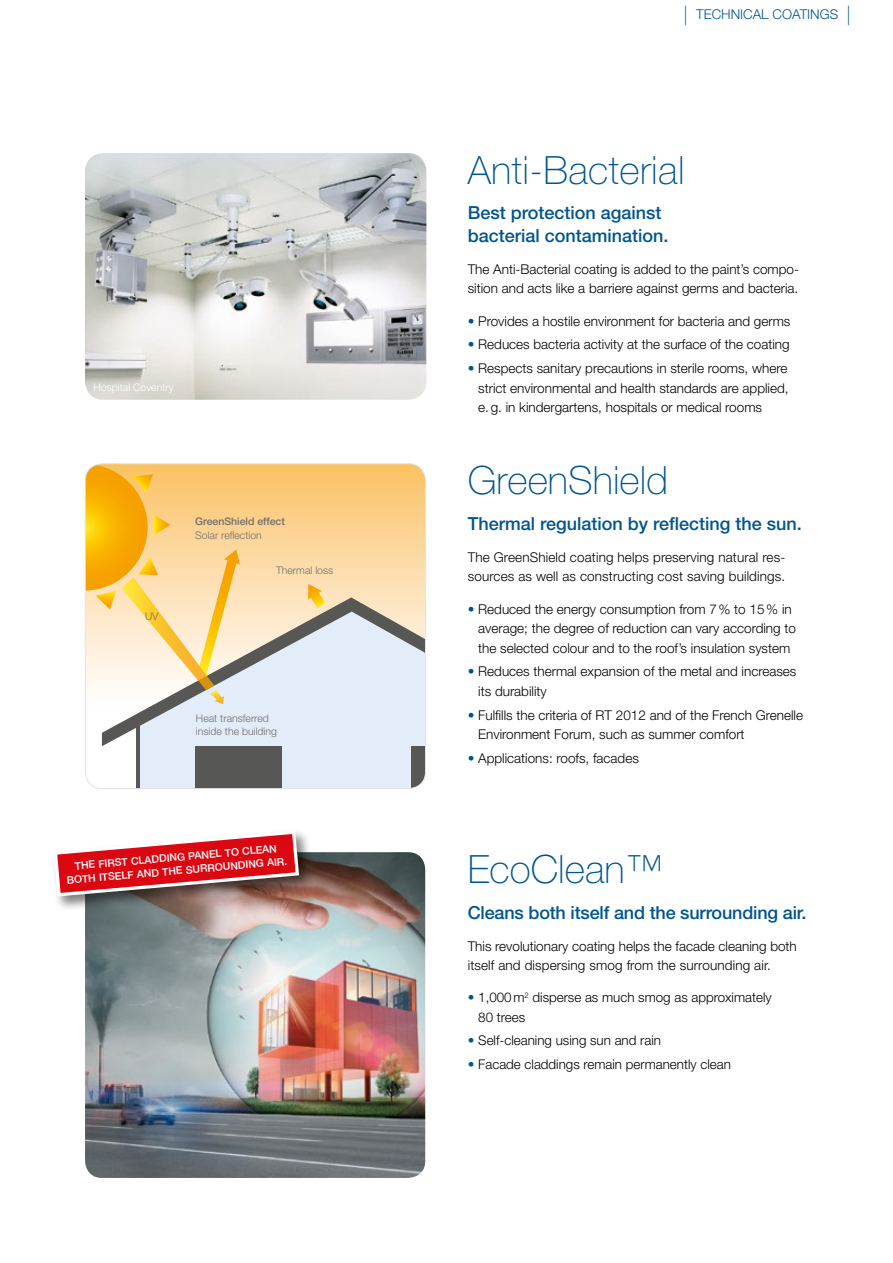
<style>
.page{position:relative;width:893px;height:1263px;background:#fff}
.page>*{position:absolute;margin:0;border:0;box-sizing:border-box;transform-origin:0 0}
.t1{font:100 39px "Helvetica Neue";color:#00558e}
.t2{font:500 18px/22.5px "Helvetica Neue";color:#00558e}
.t3{font:300 13.5px/19.5px "Helvetica Neue";color:#000}
.t4{font:300 13.5px "Helvetica Neue";color:#00558e}
.t5{font:300 13.35px/19.4px "Helvetica Neue";color:#000}
.t6{font:300 10.5px/13.5px "Helvetica Neue";color:#706f6f}
.t7{font:500 10.5px/13.5px "Helvetica Neue";color:#fff;text-align:center}
.t8{font:500 10.5px "Helvetica Neue";color:#706f6f}
.t9{font:300 10.5px "Helvetica Neue";color:#fff}
.s1{font-weight:100;font-size:19.5px}
.s2{color:#00558e}
</style>
<div class="page">
<img style="left:85px;top:852px;width:340px;height:326px">
<div style="left:51px;top:828px;width:263px;height:83px;background:#000;opacity:.5"></div>
<svg style="left:52px;top:829px;width:249px;height:69px"></svg>
<img style="left:85px;top:153px;width:341px;height:247px">
<svg style="left:240px;top:465px;width:184px;height:132px;background:#fbd291"></svg>
<div style="left:140px;top:746px;width:272px;height:41px;background:#e3ecf9"></div>
<svg style="left:102px;top:597px;width:322px;height:149px;background:#d9dce1"></svg>
<svg style="left:308px;top:584px;width:17px;height:24px"></svg>
<hr style="left:136px;top:725px;width:4px;height:64px;background:#575756">
<div style="left:195px;top:746px;width:87px;height:43px;background:#575756"></div>
<div style="left:412px;top:746px;width:13px;height:43px;background:#575756"></div>
<svg style="left:85px;top:465px;width:155px;height:239px;background:#f6d28a"></svg>
<div style="left:85px;top:463px;width:341px;height:326px;border:1px solid #e3e3e3;border-radius:17px"></div>
<p class="t9" style="left:94px;top:381px;width:82px">Hospital Coventry</p>
<p class="t6" style="left:145px;top:609px;width:15px">UV</p>
<p class="t8" style="left:195px;top:515px;width:91px">GreenShield effect</p>
<p class="t6" style="left:195px;top:528px;width:68px">Solar reflection</p>
<p class="t6" style="left:276px;top:563px;width:59px">Thermal loss</p>
<p class="t6" style="left:196px;top:711px;width:83px">Heat transferred inside the building</p>
<p class="t7" style="left:65px;top:860px;width:223px;rotate:-5deg">THE FIRST CLADDING PANEL TO CLEAN<br>BOTH ITSELF AND THE SURROUNDING AIR.</p>
<p class="t4" style="left:684px;top:5px;width:169px"><span class="s1">|</span> TECHNICAL COATINGS <span class="s1">|</span></p>
<h1 class="t1" style="left:468px;top:148px;width:218px">Anti-Bacterial</h1>
<h2 class="t2" style="left:468px;top:201px;width:202px">Best protection against bacterial contamination.</h2>
<p class="t3" style="left:468px;top:259px;width:333px">The Anti-Bacterial coating is added to the paint’s compo&shy;sition and acts like a barriere against germs and bacteria.</p>
<p class="t3" style="left:468px;top:311px;width:324px"><span class="s2">•</span> Provides a hostile environment for bacteria and germs</p>
<p class="t3" style="left:468px;top:335px;width:323px"><span class="s2">•</span> Reduces bacteria activity at the surface of the coating</p>
<p class="t3" style="left:478px;top:358px;width:312px;text-align:justify;text-indent:-11px"><span class="s2">•</span> Respects sanitary precautions in sterile rooms, where strict environmental and health standards are applied, e.g. in kindergartens, hospitals or medical rooms</p>
<h1 class="t1" style="left:468px;top:458px;width:202px">GreenShield</h1>
<h2 class="t2" style="left:468px;top:512px;width:336px">Thermal regulation by reflecting the sun.</h2>
<p class="t3" style="left:468px;top:547px;width:319px">The GreenShield coating helps preserving natural res&shy;sources as well as constructing cost saving buildings.</p>
<p class="t3" style="left:478px;top:599px;width:319px;text-indent:-11px"><span class="s2">•</span> Reduced the energy consumption from 7% to 15% in average; the degree of reduction can vary according to the selected colour and to the roof’s insulation system</p>
<p class="t3" style="left:478px;top:661px;width:320px;text-indent:-11px"><span class="s2">•</span> Reduces thermal expansion of the metal and increases its durability</p>
<p class="t3" style="left:478px;top:705px;width:326px;text-indent:-11px"><span class="s2">•</span> Fulfills the criteria of RT 2012 and of the French Grenelle<br>Environment Forum, such as summer comfort</p>
<p class="t3" style="left:468px;top:748px;width:173px"><span class="s2">•</span> Applications: roofs, facades</p>
<h1 class="t1" style="left:468px;top:847px;width:197px">EcoClean™</h1>
<h2 class="t2" style="left:468px;top:901px;width:340px">Cleans both itself and the surrounding air.</h2>
<p class="t3" style="left:468px;top:936px;width:331px">This revolutionary coating helps the facade cleaning both itself and dispersing smog from the surrounding air.</p>
<p class="t5" style="left:478px;top:988px;width:295px;text-indent:-11px"><span class="s2">•</span> 1,000m<sup>2</sup> disperse as much smog as approximately<br>80 trees</p>
<p class="t5" style="left:468px;top:1031px;width:195px"><span class="s2">•</span> Self-cleaning using sun and rain</p>
<p class="t5" style="left:468px;top:1054px;width:265px"><span class="s2">•</span> Facade claddings remain permanently clean</p>
</div>
